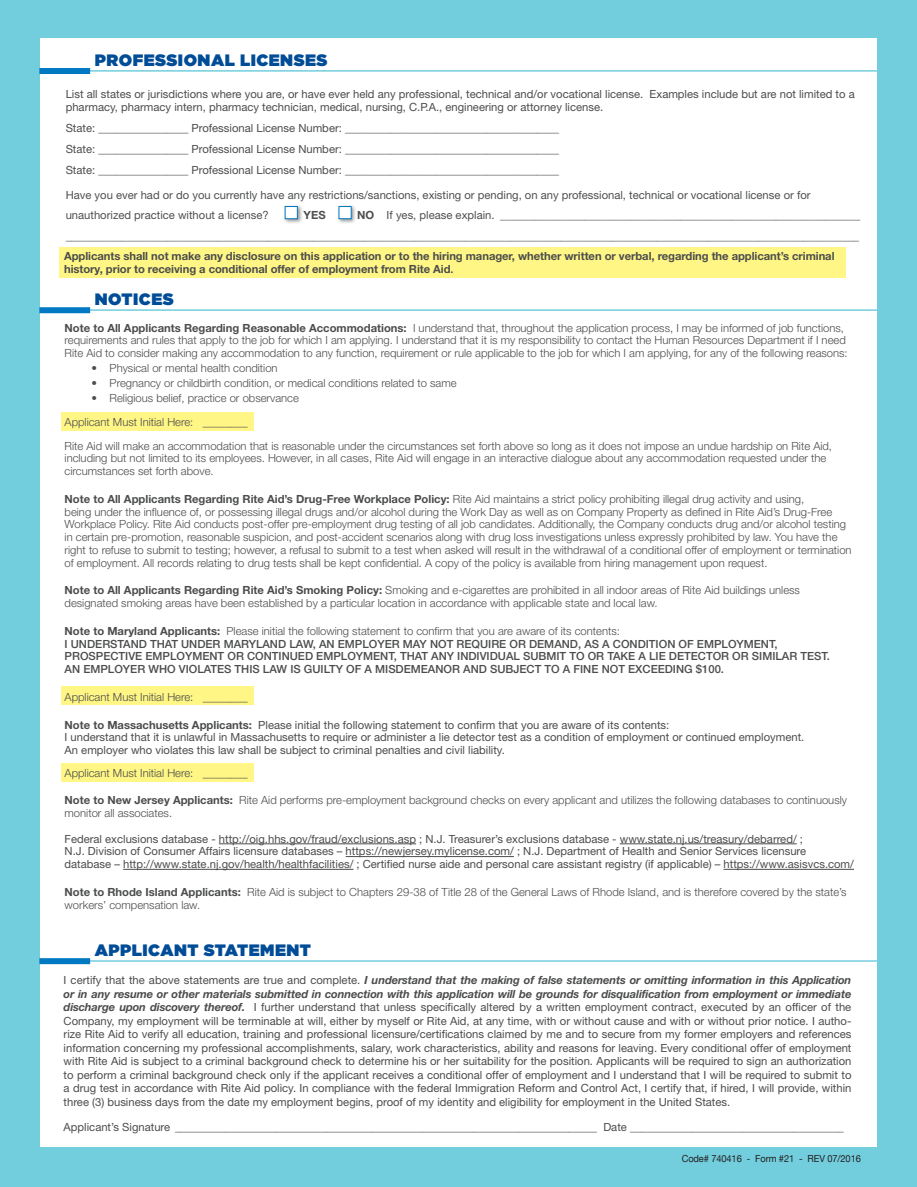
<style>
.page{position:relative;width:917px;height:1187px;background:#fff}
.page>*{position:absolute;margin:0;border:0;box-sizing:border-box;transform-origin:0 0}
.t1{font:900 16.5px "Gotham";letter-spacing:.03em;color:#014c97}
.t2{font:11.25px/13.5px "Helvetica Neue LT Std";color:#4b4c4d;text-align:justify}
.t3{font:300 11.25px/12.8px "Helvetica Neue LT Std";color:#4b4c4d}
.t4{font:11.25px "Helvetica Neue LT Std";color:#4e4f50}
.t5{font:500 11.25px/12.8px "Helvetica Neue LT Std";color:#4b4c4d}
.t6{font:700 11.25px/12.8px "Helvetica Neue LT Std";letter-spacing:-.005em;color:#4b4c4d}
.t7{font:700 11.25px "Helvetica Neue LT Std";color:#4e4f50}
.t8{font:9.75px "Helvetica Neue";letter-spacing:-.01em;color:#231f20;scale:.95 1}
.s1{font-weight:700}
.s2{font-weight:500}
.s3{font-weight:700;font-style:italic}
</style>
<div class="page">
<div style="left:0;top:0;width:916px;height:1186px;background:#72cedd"></div>
<div style="left:40px;top:38px;width:837px;height:1108px;background:#fff"></div>
<hr style="left:90px;top:960px;width:787px;height:1px;background:#72cedd">
<div style="left:39px;top:958px;width:51px;height:6px;background:#0079c2"></div>
<div style="left:61px;top:763px;width:193px;height:18px;background:#fff685"></div>
<div style="left:61px;top:686px;width:193px;height:19px;background:#fff685"></div>
<div style="left:61px;top:412px;width:193px;height:18px;background:#fff685"></div>
<hr style="left:219px;top:843px;width:197px;height:1px;background:#4b4c4d">
<hr style="left:619px;top:843px;width:177px;height:1px;background:#4b4c4d">
<hr style="left:345px;top:856px;width:169px;height:1px;background:#4b4c4d">
<hr style="left:123px;top:869px;width:230px;height:1px;background:#4b4c4d">
<hr style="left:723px;top:869px;width:131px;height:1px;background:#4b4c4d">
<div style="left:283px;top:204px;width:20px;height:20px;background:#231f20;opacity:.5"></div>
<div style="left:285px;top:206px;width:13px;height:13px;background:#fff;border:1px solid #0079c2"></div>
<div style="left:337px;top:204px;width:19px;height:20px;background:#231f20;opacity:.5"></div>
<div style="left:338px;top:206px;width:13px;height:13px;background:#fff;border:1px solid #0079c2"></div>
<hr style="left:90px;top:309px;width:787px;height:2px;background:#72cedd">
<div style="left:39px;top:307px;width:51px;height:6px;background:#0079c2"></div>
<hr style="left:90px;top:70px;width:787px;height:2px;background:#72cedd">
<div style="left:39px;top:68px;width:51px;height:6px;background:#0079c2"></div>
<div style="left:59px;top:248px;width:786px;height:30px;background:#fff685"></div>
<p class="t1" style="left:95px;top:48px;width:234px">PROFESSIONAL LICENSES</p>
<p class="t2" style="left:66px;top:87px;width:790px">List all states or jurisdictions where you are, or have ever held any professional, technical and/or vocational license. Examples include but are not limited to a pharmacy, pharmacy intern, pharmacy technician, medical, nursing, C.P.A., engineering or attorney license.</p>
<p class="t2" style="left:66px;top:121px;width:495px">State: ________________ Professional License Number: ______________________________________</p>
<p class="t2" style="left:66px;top:142px;width:495px">State: ________________ Professional License Number: ______________________________________</p>
<p class="t2" style="left:66px;top:163px;width:495px">State: ________________ Professional License Number: ______________________________________</p>
<p class="t4" style="left:66px;top:188px;width:746px">Have you ever had or do you currently have any restrictions/sanctions, existing or pending, on any professional, technical or vocational license or for</p>
<p class="t4" style="left:66px;top:208px;width:204px">unauthorized practice without a license?</p>
<p class="t7" style="left:303px;top:207px;width:24px">YES</p>
<p class="t4" style="left:357px;top:208px;width:505px"><span class="s1">NO</span> If yes, please explain. ________________________________________________________________</p>
<p class="t4" style="left:66px;top:229px;width:795px">_____________________________________________________________________________________________________________________________________________</p>
<p class="t6" style="left:64px;top:249px;width:772px">Applicants shall not make any disclosure on this application or to the hiring manager, whether written or verbal, regarding the applicant’s criminal history, prior to receiving a conditional offer of employment from Rite Aid<span class="s2">.</span></p>
<p class="t1" style="left:95px;top:287px;width:80px">NOTICES</p>
<p class="t3" style="left:65px;top:321px;width:784px"><span class="s1">Note to All Applicants Regarding Reasonable Accommodations:</span> I understand that, throughout the application process, I may be informed of job functions, requirements and rules that apply to the job for which I am applying. I understand that it is my responsibility to contact the Human Resources Department if I need<br>Rite Aid to consider making any accommodation to any function, requirement or rule applicable to the job for which I am applying, for any of the following reasons:</p>
<p class="t3" style="left:92px;top:361px;width:187px">• Physical or mental health condition</p>
<p class="t3" style="left:92px;top:376px;width:366px">• Pregnancy or childbirth condition, or medical conditions related to same</p>
<p class="t3" style="left:92px;top:391px;width:209px">• Religious belief, practice or observance</p>
<p class="t3" style="left:65px;top:415px;width:185px">Applicant Must Initial Here: ________</p>
<p class="t3" style="left:65px;top:439px;width:769px">Rite Aid will make an accommodation that is reasonable under the circumstances set forth above so long as it does not impose an undue hardship on Rite Aid, including but not limited to its employees. However, in all cases, Rite Aid will engage in an interactive dialogue about any accommodation requested under the</p>
<p class="t3" style="left:65px;top:464px;width:150px">circumstances set forth above.</p>
<p class="t3" style="left:65px;top:492px;width:788px"><span class="s1">Note to All Applicants Regarding Rite Aid’s Drug-Free Workplace Policy:</span> Rite Aid maintains a strict policy prohibiting illegal drug activity and using,<br>being under the influence of, or possessing illegal drugs and/or alcohol during the Work Day as well as on Company Property as defined in Rite Aid’s Drug-Free Workplace Policy. Rite Aid conducts post-offer pre-employment drug testing of all job candidates. Additionally, the Company conducts drug and/or alcohol testing in certain pre-promotion, reasonable suspicion, and post-accident scenarios along with drug loss investigations unless expressly prohibited by law. You have the right to refuse to submit to testing; however, a refusal to submit to a test when asked will result in the withdrawal of a conditional offer of employment or termination of employment. All records relating to drug tests shall be kept confidential. A copy of the policy is available from hiring management upon request.</p>
<p class="t3" style="left:65px;top:583px;width:736px"><span class="s1">Note to All Applicants Regarding Rite Aid’s Smoking Policy:</span> Smoking and e-cigarettes are prohibited in all indoor areas of Rite Aid buildings unless designated smoking areas have been established by a particular location in accordance with applicable state and local law.</p>
<p class="t3" style="left:65px;top:624px;width:557px"><span class="s1">Note to Maryland Applicants:</span> Please initial the following statement to confirm that you are aware of its contents:</p>
<p class="t5" style="left:65px;top:637px;width:767px">I UNDERSTAND THAT UNDER MARYLAND LAW, AN EMPLOYER MAY NOT REQUIRE OR DEMAND, AS A CONDITION OF EMPLOYMENT,<br>PROSPECTIVE EMPLOYMENT OR CONTINUED EMPLOYMENT, THAT ANY INDIVIDUAL SUBMIT TO OR TAKE A LIE DETECTOR OR SIMILAR TEST.</p>
<p class="t5" style="left:65px;top:662px;width:661px">AN EMPLOYER WHO VIOLATES THIS LAW IS GUILTY OF A MISDEMEANOR AND SUBJECT TO A FINE NOT EXCEEDING $100.</p>
<p class="t3" style="left:65px;top:690px;width:185px">Applicant Must Initial Here: ________</p>
<p class="t2" style="left:65px;top:717px;width:606px"><span class="s1">Note to Massachusetts Applicants:</span> Please initial the following statement to confirm that you are aware of its contents:</p>
<p class="t2" style="left:65px;top:730px;width:741px">I understand that it is unlawful in Massachusetts to require or administer a lie detector test as a condition of employment or continued employment.</p>
<p class="t2" style="left:65px;top:743px;width:442px">An employer who violates this law shall be subject to criminal penalties and civil liability.</p>
<p class="t3" style="left:65px;top:766px;width:185px">Applicant Must Initial Here: ________</p>
<p class="t3" style="left:65px;top:793px;width:783px"><span class="s1">Note to New Jersey Applicants:</span> Rite Aid performs pre-employment background checks on every applicant and utilizes the following databases to continuously monitor all associates.</p>
<p class="t2" style="left:65px;top:831px;width:739px">Federal exclusions database - http://oig.hhs.gov/fraud/exclusions.asp ; N.J. Treasurer’s exclusions database - www.state.nj.us/treasury/debarred/ ;</p>
<p class="t2" style="left:65px;top:844px;width:743px">N.J. Division of Consumer Affairs licensure databases – https://newjersey.mylicense.com/ ; N.J. Department of Health and Senior Services licensure</p>
<p class="t2" style="left:65px;top:857px;width:790px">database – http://www.state.nj.gov/health/healthfacilities/ ; Certified nurse aide and personal care assistant registry (if applicable) – https://www.asisvcs.com/</p>
<p class="t3" style="left:65px;top:885px;width:783px"><span class="s1">Note to Rhode Island Applicants:</span> Rite Aid is subject to Chapters 29-38 of Title 28 of the General Laws of Rhode Island, and is therefore covered by the state’s workers’ compensation law.</p>
<p class="t1" style="left:95px;top:938px;width:218px">APPLICANT STATEMENT</p>
<p class="t2" style="left:64px;top:973px;width:789px">I certify that the above statements are true and complete. <span class="s3">I understand that the making of false statements or omitting information in this Application or in any resume or other materials submitted in connection with this application will be grounds for disqualification from employment or immediate discharge upon discovery thereof.</span> I further understand that unless specifically altered by a written employment contract, executed by an officer of the Company, my employment will be terminable at will, either by myself or Rite Aid, at any time, with or without cause and with or without prior notice. I autho&shy;rize Rite Aid to verify all education, training and professional licensure/certifications claimed by me and to secure from my former employers and references information concerning my professional accomplishments, salary, work characteristics, ability and reasons for leaving. Every conditional offer of employment with Rite Aid is subject to a criminal background check to determine his or her suitability for the position. Applicants will be required to sign an authorization to perform a criminal background check only if the applicant receives a conditional offer of employment and I understand that I will be required to submit to a drug test in accordance with Rite Aid policy. In compliance with the federal Immigration Reform and Control Act, I certify that, if hired, I will provide, within three (3) business days from the date my employment begins, proof of my identity and eligibility for employment in the United States.</p>
<p class="t2" style="left:64px;top:1120px;width:781px">Applicant’s Signature ___________________________________________________________________________ Date ______________________________________</p>
<p class="t8" style="left:681px;top:1151px;width:190px">Code# 740416 - Form #21 - REV 07/2016</p>
</div>
